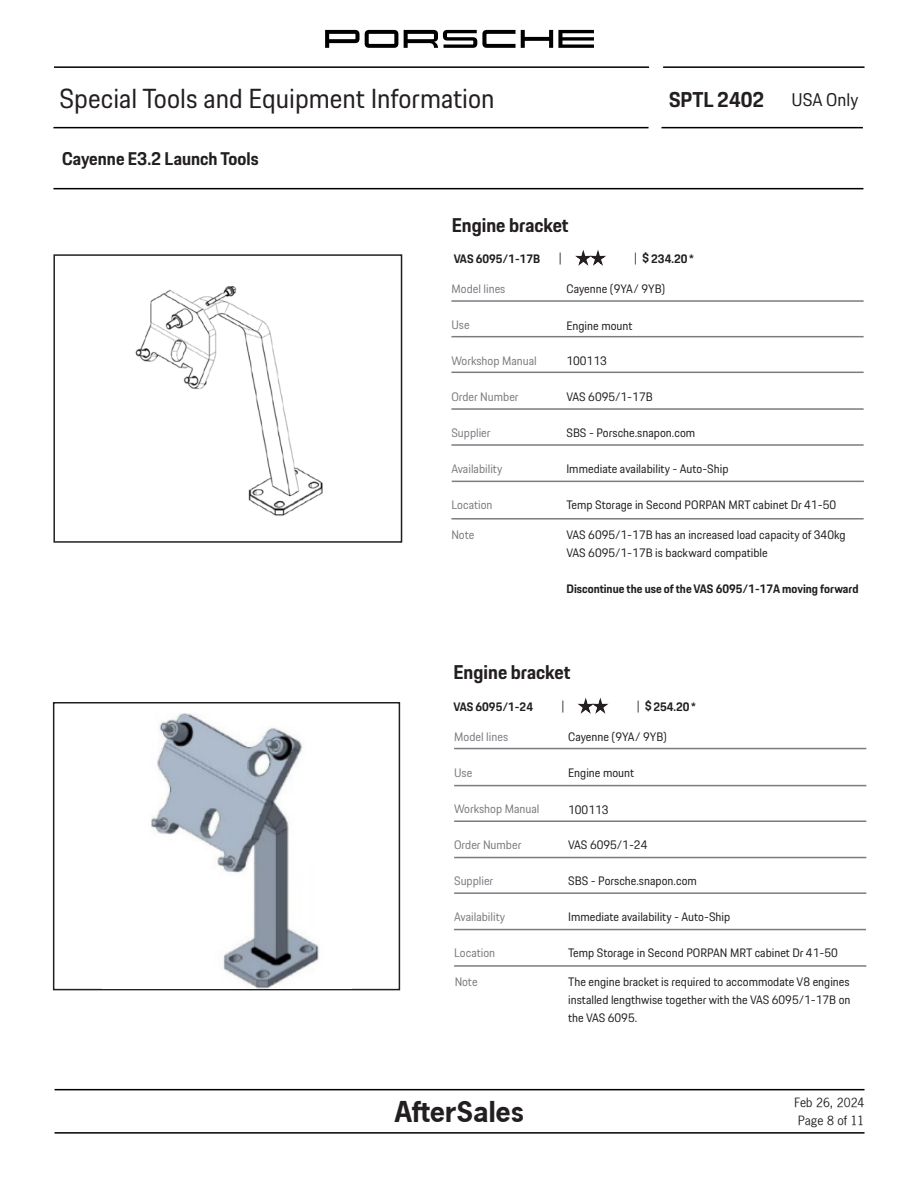
<style>
.page{position:relative;width:918px;height:1188px;background:#fff}
.page>*{position:absolute;margin:0;border:0;box-sizing:border-box;transform-origin:0 0}
.t1{font:27px "Porsche Next";color:#231f20}
.t2{font:700 27px "Porsche News Gothic";color:#231f20}
.t3{font:700 21px "Porsche Next";color:#231f20}
.t4{font:700 19.5px "Porsche Next";color:#231f20}
.t5{font:700 18px "Porsche Next";color:#231f20}
.t6{font:18px "Porsche Next";color:#231f20}
.t7{font:12px/18px "Porsche Next";color:#231f20;text-align:justify}
.t8{font:12px "Porsche Next";color:#7a7c7f}
.t9{font:700 12px "Porsche Next";color:#231f20}
.t10{font:12px/18px "Porsche News Gothic";color:#231f20;text-align:center}
.s1{font-weight:700}
.s2{font-weight:400}
</style>
<div class="page">
<hr style="left:55px;top:1089px;width:810px;height:1px;background:#000">
<hr style="left:55px;top:1132px;width:810px;height:2px;background:#000">
<svg style="left:325px;top:30px;width:269px;height:18px"></svg>
<hr style="left:54px;top:66px;width:595px;height:2px;background:#000">
<hr style="left:53px;top:188px;width:810px;height:1px;background:#000">
<hr style="left:663px;top:66px;width:202px;height:2px;background:#000">
<hr style="left:53px;top:127px;width:596px;height:1px;background:#000">
<hr style="left:662px;top:127px;width:201px;height:1px;background:#000">
<hr style="left:451px;top:300px;width:413px;height:2px;background:#7a7c7f">
<hr style="left:451px;top:336px;width:413px;height:1px;background:#7a7c7f">
<hr style="left:451px;top:372px;width:413px;height:1px;background:#7a7c7f">
<hr style="left:451px;top:408px;width:413px;height:2px;background:#7a7c7f">
<hr style="left:451px;top:444px;width:413px;height:2px;background:#7a7c7f">
<hr style="left:451px;top:518px;width:413px;height:2px;background:#7a7c7f">
<hr style="left:454px;top:748px;width:412px;height:1px;background:#7a7c7f">
<hr style="left:454px;top:785px;width:412px;height:1px;background:#7a7c7f">
<hr style="left:454px;top:820px;width:412px;height:2px;background:#7a7c7f">
<hr style="left:454px;top:857px;width:412px;height:1px;background:#7a7c7f">
<hr style="left:454px;top:892px;width:412px;height:2px;background:#7a7c7f">
<hr style="left:454px;top:965px;width:412px;height:2px;background:#7a7c7f">
<hr style="left:452px;top:481px;width:412px;height:1px;background:#7a7c7f">
<hr style="left:454px;top:929px;width:412px;height:1px;background:#7a7c7f">
<div style="left:53px;top:254px;width:349px;height:289px;border:2px solid #231f20"></div>
<div style="left:53px;top:702px;width:347px;height:288px;border:2px solid #231f20"></div>
<img style="left:102px;top:713px;width:249px;height:276px">
<svg style="left:577px;top:698px;width:32px;height:16px"></svg>
<img style="left:135px;top:286px;width:188px;height:230px">
<svg style="left:575px;top:250px;width:31px;height:16px"></svg>
<h1 class="t1" style="left:59px;top:80px;width:437px">Special Tools and Equipment Information</h1>
<h3 class="t6" style="left:792px;top:88px;width:68px">USA Only</h3>
<h2 class="t3" style="left:669px;top:86px;width:97px">SPTL 2402</h2>
<h3 class="t5" style="left:62px;top:147px;width:198px">Cayenne E3.2 Launch Tools</h3>
<p class="t4" style="left:452px;top:212px;width:118px">Engine bracket</p>
<p class="t7" style="left:559px;top:248px;width:5px">|</p>
<p class="t7" style="left:634px;top:248px;width:17px">| <span class="s1">$</span></p>
<p class="t9" style="left:454px;top:251px;width:88px">VAS 6095/1-17B</p>
<p class="t9" style="left:651px;top:251px;width:44px">234.20 *</p>
<p class="t8" style="left:451px;top:281px;width:56px">Model lines</p>
<p class="t8" style="left:451px;top:317px;width:20px">Use</p>
<p class="t8" style="left:451px;top:353px;width:87px">Workshop Manual</p>
<p class="t8" style="left:451px;top:389px;width:69px">Order Number</p>
<p class="t8" style="left:451px;top:425px;width:41px">Supplier</p>
<p class="t8" style="left:451px;top:461px;width:53px">Availability</p>
<p class="t8" style="left:451px;top:497px;width:43px">Location</p>
<p class="t8" style="left:451px;top:527px;width:24px">Note</p>
<p class="t7" style="left:566px;top:280px;width:100px">Cayenne (9YA/ 9YB)</p>
<p class="t7" style="left:566px;top:317px;width:67px">Engine mount</p>
<p class="t7" style="left:566px;top:351px;width:42px">100113</p>
<p class="t7" style="left:566px;top:388px;width:88px">VAS 6095/1-17B</p>
<p class="t7" style="left:566px;top:423px;width:130px">SBS - Porsche.snapon.com</p>
<p class="t7" style="left:566px;top:459px;width:163px">Immediate availability - Auto-Ship</p>
<p class="t7" style="left:566px;top:496px;width:271px">Temp Storage in Second PORPAN MRT cabinet Dr 41-50</p>
<p class="t7" style="left:566px;top:526px;width:280px">VAS 6095/1-17B has an increased load capacity of 340kg</p>
<p class="t7" style="left:566px;top:544px;width:203px">VAS 6095/1-17B is backward compatible</p>
<p class="t9" style="left:566px;top:581px;width:294px">Discontinue the use of the VAS 6095/1-17A moving forward</p>
<p class="t4" style="left:453px;top:659px;width:118px">Engine bracket</p>
<p class="t9" style="left:453px;top:698px;width:81px">VAS 6095/1-24</p>
<p class="t7" style="left:568px;top:728px;width:100px">Cayenne (9YA/ 9YB)</p>
<p class="t7" style="left:568px;top:764px;width:67px">Engine mount</p>
<p class="t7" style="left:568px;top:800px;width:42px">100113</p>
<p class="t7" style="left:568px;top:836px;width:81px">VAS 6095/1-24</p>
<p class="t7" style="left:568px;top:872px;width:130px">SBS - Porsche.snapon.com</p>
<p class="t7" style="left:568px;top:908px;width:163px">Immediate availability - Auto-Ship</p>
<p class="t7" style="left:568px;top:944px;width:271px">Temp Storage in Second PORPAN MRT cabinet Dr 41-50</p>
<p class="t7" style="left:568px;top:973px;width:284px">The engine bracket is required to accommodate V8 engines installed lengthwise together with the VAS 6095/1-17B on the VAS 6095.</p>
<p class="t7" style="left:561px;top:697px;width:5px">|</p>
<p class="t9" style="left:636px;top:698px;width:61px"><span class="s2">|</span> $254.20 *</p>
<p class="t8" style="left:454px;top:729px;width:56px">Model lines</p>
<p class="t8" style="left:454px;top:765px;width:20px">Use</p>
<p class="t8" style="left:454px;top:801px;width:87px">Workshop Manual</p>
<p class="t8" style="left:454px;top:837px;width:69px">Order Number</p>
<p class="t8" style="left:454px;top:873px;width:41px">Supplier</p>
<p class="t8" style="left:454px;top:909px;width:53px">Availability</p>
<p class="t8" style="left:454px;top:945px;width:43px">Location</p>
<p class="t8" style="left:455px;top:974px;width:24px">Note</p>
<h1 class="t2" style="left:395px;top:1094px;width:131px">AfterSales</h1>
<p class="t10" style="left:794px;top:1093px;width:72px">Feb 26, 2024<br>Page 8 of 11</p>
</div>
